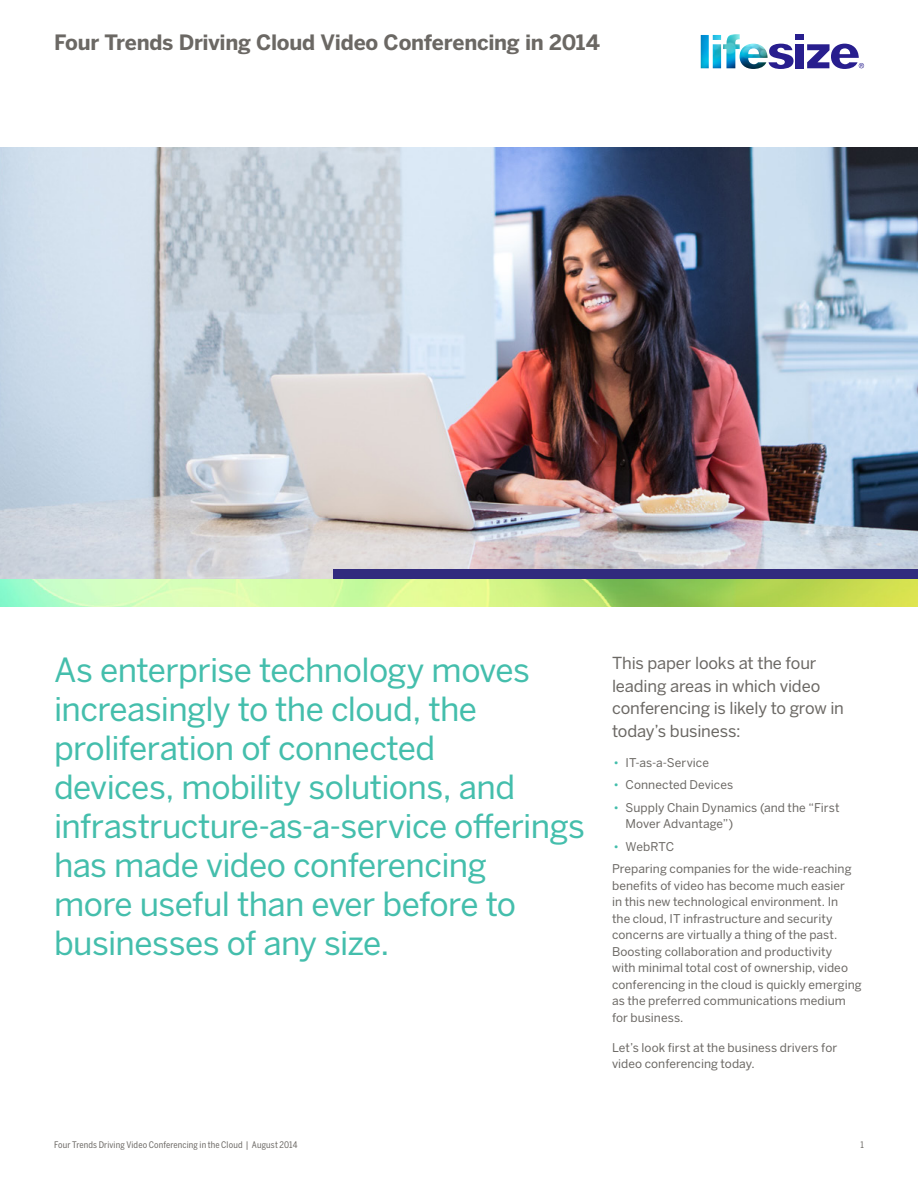
<style>
.page{position:relative;width:918px;height:1188px;background:#fff}
.page>*{position:absolute;margin:0;border:0;box-sizing:border-box;transform-origin:0 0}
.t1{font:33px/39px "Benton Sans";letter-spacing:-.02em;color:#44beac}
.t2{font:700 21px "Benton Sans";letter-spacing:-.015em;color:#6b6864}
.t3{font:16.5px/22.5px "Benton Sans";letter-spacing:-.01em;color:#6b6864}
.t4{font:12px/16.5px "Benton Sans";letter-spacing:.005em;color:#6b6864}
.t5{font:9px "Benton Sans Cond";letter-spacing:.015em;color:#6b6864}
.s1{color:#44beac}
</style>
<div class="page">
<div style="left:796px;top:35px;width:8px;height:5px;background:#281e8e"></div>
<div style="left:796px;top:44px;width:8px;height:24px;background:#281e8e"></div>
<svg style="left:807px;top:44px;width:57px;height:25px"></svg>
<svg style="left:769px;top:44px;width:25px;height:25px"></svg>
<img style="left:701px;top:34px;width:67px;height:35px">
<img style="left:0;top:148px;width:918px;height:431px">
<div style="left:333px;top:569px;width:585px;height:10px;background:#312b7e"></div>
<img style="left:0;top:579px;width:918px;height:27px">
<h2 class="t2" style="left:54px;top:30px;width:547px">Four Trends Driving Cloud Video Conferencing in 2014</h2>
<p class="t1" style="left:54px;top:650px;width:533px">As enterprise technology moves increasingly to the cloud, the proliferation of connected<br>devices, mobility solutions, and infrastructure-as-a-service offerings has made video conferencing<br>more useful than ever before to businesses of any size.</p>
<h3 class="t3" style="left:612px;top:652px;width:233px">This paper looks at the four leading areas in which video conferencing is likely to grow in today’s business:</h3>
<p class="t4" style="left:614px;top:754px;width:97px"><span class="s1">•</span> IT-as-a-Service</p>
<p class="t4" style="left:614px;top:777px;width:121px"><span class="s1">•</span> Connected Devices</p>
<p class="t4" style="left:626px;top:799px;width:215px;text-indent:-12px"><span class="s1">•</span> Supply Chain Dynamics (and the “First<br>Mover Advantage”)</p>
<p class="t4" style="left:612px;top:835px;width:241px;line-height:22.5px"><span class="s1">•</span> WebRTC<br>Preparing companies for the wide-reaching</p>
<p class="t4" style="left:612px;top:877px;width:251px">benefits of video has become much easier<br>in this new technological environment. In<br>the cloud, IT infrastructure and security concerns are virtually a thing of the past.<br>Boosting collaboration and productivity<br>with minimal total cost of ownership, video conferencing in the cloud is quickly emerging as the preferred communications medium for business.</p>
<p class="t4" style="left:612px;top:1039px;width:227px">Let’s look first at the business drivers for video conferencing today.</p>
<p class="t5" style="left:54px;top:1139px;width:245px">Four Trends Driving Video Conferencing in the Cloud | August 2014</p>
<p class="t5" style="left:861px;top:1139px;width:5px">1</p>
</div>
